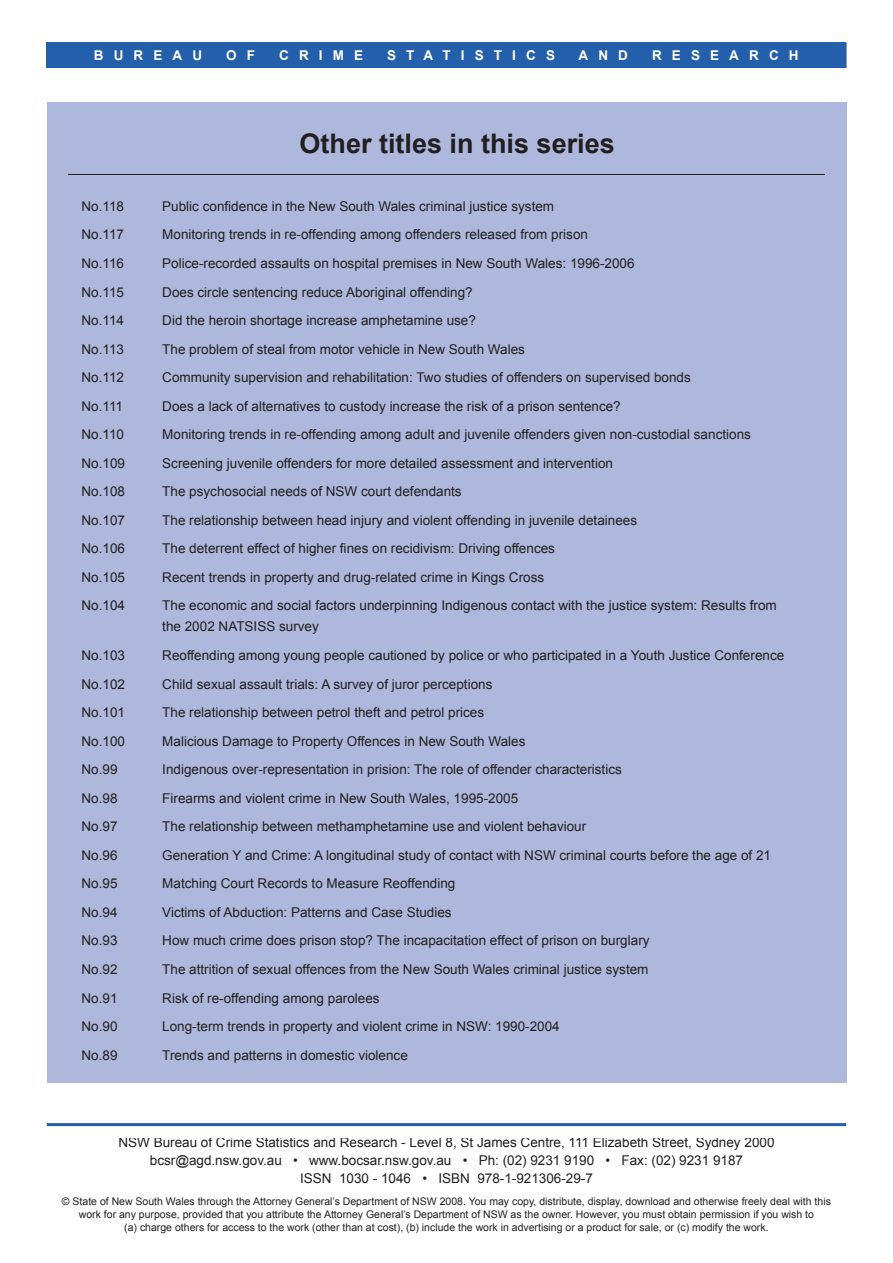
<style>
.page{position:relative;width:893px;height:1263px;background:#fff}
.page>*{position:absolute;margin:0;border:0;box-sizing:border-box;transform-origin:0 0}
._4__Text__body{font:700 27px "Arial";color:#231f20}
._4__Text__body-2{font:13.5px/18px "Arial";color:#231f20;text-align:center}
.t1{font:700 13.5px "Arial";letter-spacing:.75em;color:#fff}
.t2{font:10.5px/13.2px "Arial";color:#231f20;text-align:center}
</style>
<div class="page">
<div style="left:47px;top:43px;width:799px;height:25px;background:#235fab"></div>
<hr style="left:47px;top:1123px;width:799px;height:3px;background:#235fab">
<div style="left:47px;top:102px;width:799px;height:981px;background:#adb8dc"></div>
<hr style="left:68px;top:174px;width:757px;height:1px;background:#231f20">
<p class="t1" style="left:94px;top:47px;width:110px">BUREAU</p>
<p class="t1" style="left:226px;top:47px;width:30px">O F</p>
<p class="t1" style="left:279px;top:47px;width:85px">CRIME</p>
<p class="t1" style="left:387px;top:47px;width:169px">STATISTICS</p>
<p class="t1" style="left:578px;top:47px;width:51px">AND</p>
<p class="t1" style="left:652px;top:47px;width:148px">RESEARCH</p>
<p class="_4__Text__body" style="left:300px;top:126px;width:317px">Other titles in this series</p>
<p class="_4__Text__body-2" style="left:82px;top:197px;width:44px">No.118</p>
<p class="_4__Text__body-2" style="left:162px;top:197px;width:393px">Public confidence in the New South Wales criminal justice system</p>
<p class="_4__Text__body-2" style="left:82px;top:226px;width:44px">No.117</p>
<p class="_4__Text__body-2" style="left:162px;top:226px;width:427px">Monitoring trends in re-offending among offenders released from prison</p>
<p class="_4__Text__body-2" style="left:82px;top:254px;width:44px">No.116</p>
<p class="_4__Text__body-2" style="left:162px;top:254px;width:474px">Police-recorded assaults on hospital premises in New South Wales: 1996-2006</p>
<p class="_4__Text__body-2" style="left:82px;top:283px;width:44px">No.115</p>
<p class="_4__Text__body-2" style="left:162px;top:283px;width:312px">Does circle sentencing reduce Aboriginal offending?</p>
<p class="_4__Text__body-2" style="left:82px;top:311px;width:44px">No.114</p>
<p class="_4__Text__body-2" style="left:162px;top:311px;width:315px">Did the heroin shortage increase amphetamine use?</p>
<p class="_4__Text__body-2" style="left:82px;top:340px;width:44px">No.113</p>
<p class="_4__Text__body-2" style="left:162px;top:340px;width:364px">The problem of steal from motor vehicle in New South Wales</p>
<p class="_4__Text__body-2" style="left:82px;top:369px;width:44px">No.112</p>
<p class="_4__Text__body-2" style="left:162px;top:369px;width:530px">Community supervision and rehabilitation: Two studies of offenders on supervised bonds</p>
<p class="_4__Text__body-2" style="left:82px;top:397px;width:43px">No.111</p>
<p class="_4__Text__body-2" style="left:162px;top:397px;width:460px">Does a lack of alternatives to custody increase the risk of a prison sentence?</p>
<p class="_4__Text__body-2" style="left:82px;top:426px;width:44px">No.110</p>
<p class="_4__Text__body-2" style="left:162px;top:426px;width:590px">Monitoring trends in re-offending among adult and juvenile offenders given non-custodial sanctions</p>
<p class="_4__Text__body-2" style="left:82px;top:454px;width:45px">No.109</p>
<p class="_4__Text__body-2" style="left:162px;top:454px;width:452px">Screening juvenile offenders for more detailed assessment and intervention</p>
<p class="_4__Text__body-2" style="left:82px;top:483px;width:45px">No.108</p>
<p class="_4__Text__body-2" style="left:162px;top:483px;width:301px">The psychosocial needs of NSW court defendants</p>
<p class="_4__Text__body-2" style="left:82px;top:511px;width:45px">No.107</p>
<p class="_4__Text__body-2" style="left:162px;top:511px;width:476px">The relationship between head injury and violent offending in juvenile detainees</p>
<p class="_4__Text__body-2" style="left:82px;top:540px;width:45px">No.106</p>
<p class="_4__Text__body-2" style="left:162px;top:540px;width:394px">The deterrent effect of higher fines on recidivism: Driving offences</p>
<p class="_4__Text__body-2" style="left:82px;top:568px;width:45px">No.105</p>
<p class="_4__Text__body-2" style="left:162px;top:568px;width:383px">Recent trends in property and drug-related crime in Kings Cross</p>
<p class="_4__Text__body-2" style="left:82px;top:597px;width:45px">No.104</p>
<p class="_4__Text__body-2" style="left:162px;top:595px;width:616px;line-height:21px;text-align:left">The economic and social factors underpinning Indigenous contact with the justice system: Results from the 2002 NATSISS survey</p>
<p class="_4__Text__body-2" style="left:82px;top:646px;width:45px">No.103</p>
<p class="_4__Text__body-2" style="left:162px;top:646px;width:623px">Reoffending among young people cautioned by police or who participated in a Youth Justice Conference</p>
<p class="_4__Text__body-2" style="left:82px;top:675px;width:45px">No.102</p>
<p class="_4__Text__body-2" style="left:162px;top:675px;width:332px">Child sexual assault trials: A survey of juror perceptions</p>
<p class="_4__Text__body-2" style="left:82px;top:703px;width:45px">No.101</p>
<p class="_4__Text__body-2" style="left:162px;top:703px;width:323px">The relationship between petrol theft and petrol prices</p>
<p class="_4__Text__body-2" style="left:82px;top:732px;width:45px">No.100</p>
<p class="_4__Text__body-2" style="left:162px;top:732px;width:365px">Malicious Damage to Property Offences in New South Wales</p>
<p class="_4__Text__body-2" style="left:82px;top:760px;width:38px">No.99</p>
<p class="_4__Text__body-2" style="left:162px;top:760px;width:461px">Indigenous over-representation in prision: The role of offender characteristics</p>
<p class="_4__Text__body-2" style="left:82px;top:789px;width:38px">No.98</p>
<p class="_4__Text__body-2" style="left:162px;top:789px;width:357px">Firearms and violent crime in New South Wales, 1995-2005</p>
<p class="_4__Text__body-2" style="left:82px;top:818px;width:38px">No.97</p>
<p class="_4__Text__body-2" style="left:162px;top:818px;width:425px">The relationship between methamphetamine use and violent behaviour</p>
<p class="_4__Text__body-2" style="left:82px;top:846px;width:38px">No.96</p>
<p class="_4__Text__body-2" style="left:162px;top:846px;width:610px">Generation Y and Crime: A longitudinal study of contact with NSW criminal courts before the age of 21</p>
<p class="_4__Text__body-2" style="left:82px;top:875px;width:38px">No.95</p>
<p class="_4__Text__body-2" style="left:162px;top:875px;width:295px">Matching Court Records to Measure Reoffending</p>
<p class="_4__Text__body-2" style="left:82px;top:903px;width:38px">No.94</p>
<p class="_4__Text__body-2" style="left:162px;top:903px;width:291px">Victims of Abduction: Patterns and Case Studies</p>
<p class="_4__Text__body-2" style="left:82px;top:932px;width:38px">No.93</p>
<p class="_4__Text__body-2" style="left:162px;top:932px;width:489px">How much crime does prison stop? The incapacitation effect of prison on burglary</p>
<p class="_4__Text__body-2" style="left:82px;top:960px;width:38px">No.92</p>
<p class="_4__Text__body-2" style="left:162px;top:960px;width:488px">The attrition of sexual offences from the New South Wales criminal justice system</p>
<p class="_4__Text__body-2" style="left:82px;top:989px;width:38px">No.91</p>
<p class="_4__Text__body-2" style="left:162px;top:989px;width:219px">Risk of re-offending among parolees</p>
<p class="_4__Text__body-2" style="left:82px;top:1017px;width:38px">No.90</p>
<p class="_4__Text__body-2" style="left:162px;top:1017px;width:399px">Long-term trends in property and violent crime in NSW: 1990-2004</p>
<p class="_4__Text__body-2" style="left:82px;top:1046px;width:38px">No.89</p>
<p class="_4__Text__body-2" style="left:162px;top:1046px;width:247px">Trends and patterns in domestic violence</p>
<p class="_4__Text__body-2" style="left:118px;top:1134px;width:658px">NSW Bureau of Crime Statistics and Research - Level 8, St James Centre, 111 Elizabeth Street, Sydney 2000 bcsr@agd.nsw.gov.au • www.bocsar.nsw.gov.au • Ph: (02) 9231 9190 • Fax: (02) 9231 9187<br>ISSN 1030 - 1046 • ISBN 978-1-921306-29-7</p>
<p class="t2" style="left:62px;top:1195px;width:770px">© State of New South Wales through the Attorney General’s Department of NSW 2008. You may copy, distribute, display, download and otherwise freely deal with this work for any purpose, provided that you attribute the Attorney General’s Department of NSW as the owner. However, you must obtain permission if you wish to<br>(a) charge others for access to the work (other than at cost), (b) include the work in advertising or a product for sale, or (c) modify the work.</p>
</div>
